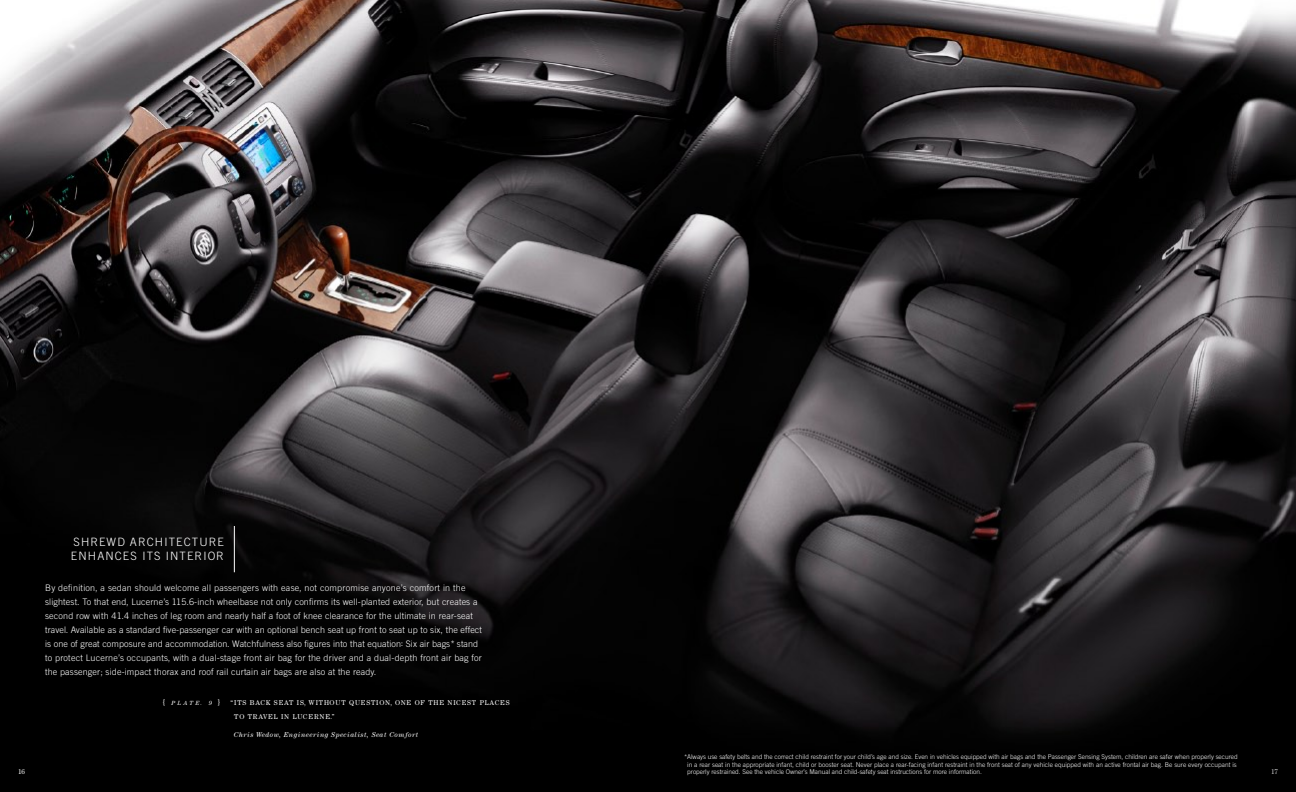
<style>
.page{position:relative;width:1296px;height:792px;background:#fff}
.page>*{position:absolute;margin:0;border:0;box-sizing:border-box;transform-origin:0 0}
.t1{font:300 11.5px/14px "Trade Gothic";letter-spacing:.1em;color:#fff}
.t2{font:300 9px/14px "Trade Gothic";letter-spacing:.015em;color:#fff}
.t3{font:7px/14px "Century";letter-spacing:.12em;color:#fff}
.t4{font:italic 7px "Century";letter-spacing:.075em;color:#fff}
.t5{font:7px "Century";color:#cfcfd0}
.t6{font:300 6.5px/7.5px "Trade Gothic";color:#fff}
.t7{font:italic 6px "Century";letter-spacing:.4em;color:#fff}
.s1{font-family:"Trade Gothic";font-style:normal;font-size:8px}
</style>
<div class="page">
<img style="left:0;top:0;width:1296px;height:792px">
<hr style="left:234px;top:526px;width:1px;height:46px;background:#fff">
<p class="t1" style="left:71px;top:535px;width:154px">SHREWD ARCHITECTURE<br>ENHANCES ITS INTERIOR</p>
<p class="t2" style="left:45px;top:580px;width:438px">By definition, a sedan should welcome all passengers with ease, not compromise anyone’s comfort in the slightest. To that end, Lucerne’s 115.6-inch wheelbase not only confirms its well-planted exterior, but creates a second row with 41.4 inches of leg room and nearly half a foot of knee clearance for the ultimate in rear-seat travel. Available as a standard five-passenger car with an optional bench seat up front to seat up to six, the effect is one of great composure and accommodation. Watchfulness also figures into that equation: Six air bags* stand to protect Lucerne’s occupants, with a dual-stage front air bag for the driver and a dual-depth front air bag for the passenger; side-impact thorax and roof rail curtain air bags are also at the ready.</p>
<p class="t7" style="left:163px;top:700px;width:59px"><span class="s1">{</span> PLATE. 9 <span class="s1">}</span></p>
<p class="t3" style="left:234px;top:696px;width:277px;text-indent:-4px">“ITS BACK SEAT IS, WITHOUT QUESTION, ONE OF THE NICEST PLACES<br>TO TRAVEL IN LUCERNE.”</p>
<p class="t4" style="left:234px;top:731px;width:186px">Chris Wedow, Engineering Specialist, Seat Comfort</p>
<p class="t6" style="left:687px;top:753px;width:552px;text-indent:-3px">*Always use safety belts and the correct child restraint for your child’s age and size. Even in vehicles equipped with air bags and the Passenger Sensing System, children are safer when properly secured in a rear seat in the appropriate infant, child or booster seat. Never place a rear-facing infant restraint in the front seat of any vehicle equipped with an active frontal air bag. Be sure every occupant is properly restrained. See the vehicle Owner’s Manual and child-safety seat instructions for more information.</p>
<p class="t3" style="left:18px;top:764px;width:8px">16</p>
<p class="t5" style="left:1271px;top:767px;width:8px">17</p>
</div>
